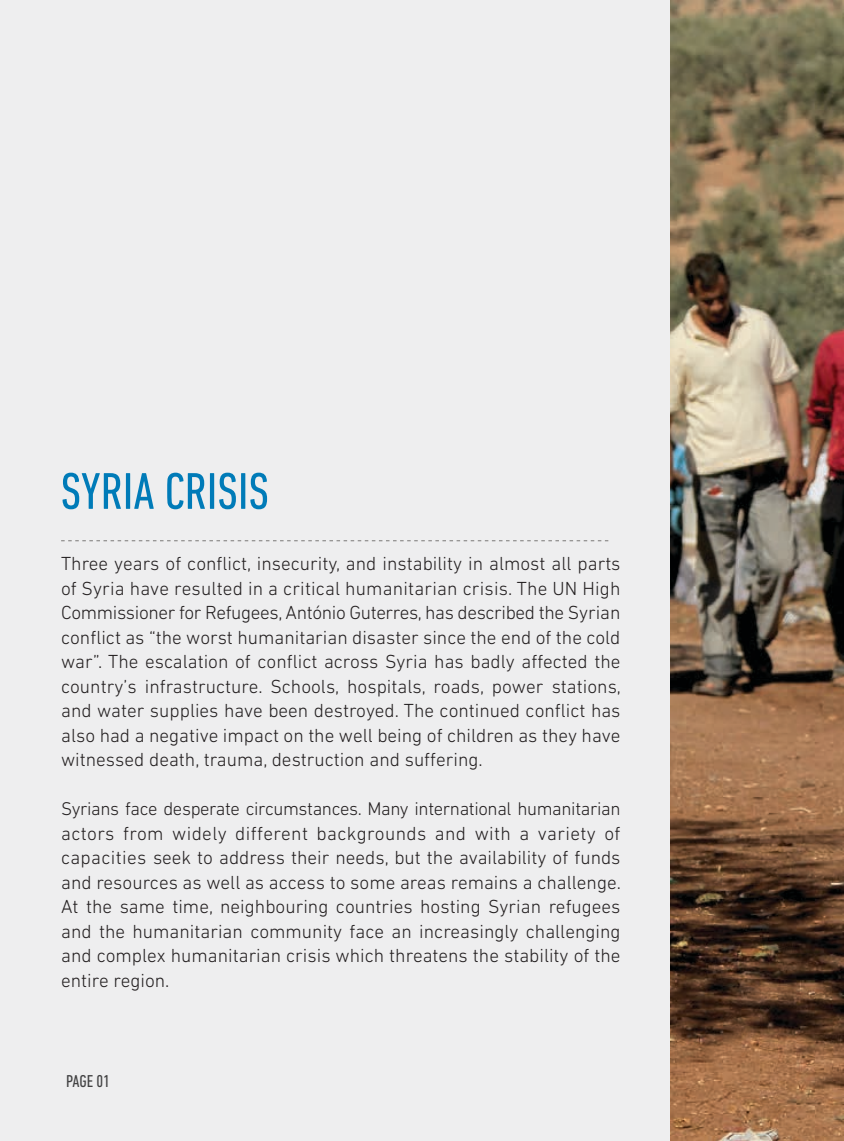
<style>
.page{position:relative;width:844px;height:1141px;background:#fff}
.page>*{position:absolute;margin:0;border:0;box-sizing:border-box;transform-origin:0 0}
.t1{font:condensed 52.5px "DIN Next LT Pro";color:#007bb8}
.t2{font:300 19.25px/24.5px "DIN Next LT Pro";color:#231f20;text-align:justify}
.t3{font:300 18.72px "DIN Next LT Pro";letter-spacing:-.02em;color:#231f20}
.t4{font:condensed 17.5px "DIN Next LT Pro";color:#414142}
</style>
<div class="page">
<div style="left:0;top:0;width:677px;height:1141px;background:#eeeeef"></div>
<img style="left:670px;top:0;width:173px;height:1141px">
<svg style="left:61px;top:540px;width:547px;height:1px"></svg>
<h1 class="t1" style="left:61px;top:461px;width:206px">SYRIA CRISIS</h1>
<p class="t2" style="left:61px;top:551px;width:561px">Three years of conflict, insecurity, and instability in almost all parts of Syria have resulted in a critical humanitarian crisis. The UN High Commissioner for Refugees, António Guterres, has described the Syrian conflict as “the worst humanitarian disaster since the end of the cold war”. The escalation of conflict across Syria has badly affected the country’s infrastructure. Schools, hospitals, roads, power stations, and water supplies have been destroyed. The continued conflict has also had a negative impact on the well being of children as they have witnessed death, trauma, destruction and suffering.</p>
<p class="t3" style="left:61px;top:798px;width:561px">Syrians face desperate circumstances. Many international humanitarian</p>
<p class="t2" style="left:61px;top:821px;width:561px">actors from widely different backgrounds and with a variety of capacities seek to address their needs, but the availability of funds and resources as well as access to some areas remains a challenge.<br>At the same time, neighbouring countries hosting Syrian refugees and the humanitarian community face an increasingly challenging and complex humanitarian crisis which threatens the stability of the entire region.</p>
<p class="t4" style="left:66px;top:1071px;width:45px">PAGE 01</p>
</div>
